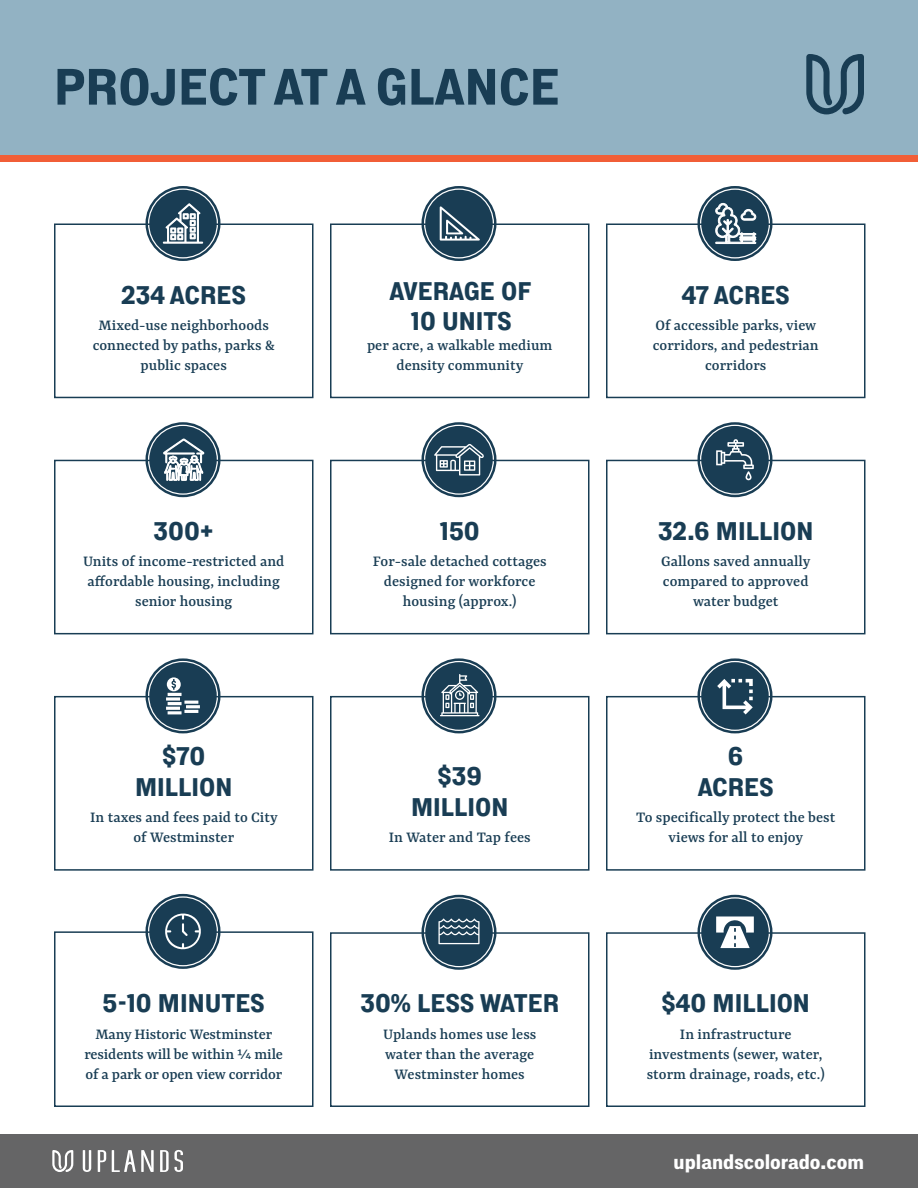
<style>
.page{position:relative;width:918px;height:1188px;background:#fff}
.page>*{position:absolute;margin:0;border:0;box-sizing:border-box;transform-origin:0 0}
.t1{font:700 51px "Lorimer No 2";color:#193d54}
.t2{font:700 25.5px/30.6px "Lorimer No 2";color:#193d54;text-align:center}
.t3{font:700 21px "Lorimer No 2";color:#fff}
.t4{font:500 16.5px/19.8px "Yrsa";color:#193d54;text-align:center}
</style>
<div class="page">
<div style="left:0;top:0;width:918px;height:162px;background:#92b2c3"></div>
<div style="left:0;top:1134px;width:918px;height:54px;background:#656566"></div>
<svg style="left:83px;top:1150px;width:8px;height:22px"></svg>
<svg style="left:98px;top:1150px;width:8px;height:22px"></svg>
<svg style="left:160px;top:1150px;width:23px;height:22px"></svg>
<svg style="left:112px;top:1150px;width:42px;height:22px"></svg>
<svg style="left:52px;top:1150px;width:21px;height:22px"></svg>
<svg style="left:806px;top:54px;width:58px;height:61px"></svg>
<div style="left:606px;top:224px;width:260px;height:174px;border:2px solid #193d54"></div>
<div style="left:54px;top:224px;width:260px;height:174px;border:2px solid #193d54"></div>
<div style="left:330px;top:224px;width:260px;height:174px;border:2px solid #193d54"></div>
<div style="left:54px;top:696px;width:260px;height:175px;border:2px solid #193d54"></div>
<div style="left:330px;top:696px;width:260px;height:175px;border:2px solid #193d54"></div>
<div style="left:330px;top:932px;width:260px;height:175px;border:2px solid #193d54"></div>
<div style="left:606px;top:696px;width:260px;height:175px;border:2px solid #193d54"></div>
<div style="left:606px;top:932px;width:260px;height:175px;border:2px solid #193d54"></div>
<div style="left:54px;top:931px;width:260px;height:176px;border:2px solid #193d54"></div>
<div style="left:149px;top:898px;width:68px;height:67px;background:#193d54;border-radius:50%"></div>
<div style="left:145px;top:894px;width:75px;height:75px;border:2px solid #193d54;border-radius:50%"></div>
<div style="left:151px;top:899px;width:64px;height:65px;border:2px solid #193d54;border-radius:50%"></div>
<div style="left:149px;top:190px;width:68px;height:67px;background:#193d54;border-radius:50%"></div>
<div style="left:145px;top:186px;width:75px;height:75px;border:2px solid #193d54;border-radius:50%"></div>
<div style="left:151px;top:191px;width:64px;height:65px;border:2px solid #193d54;border-radius:50%"></div>
<div style="left:149px;top:662px;width:68px;height:68px;background:#193d54;border-radius:50%"></div>
<div style="left:145px;top:658px;width:75px;height:75px;border:2px solid #193d54;border-radius:50%"></div>
<div style="left:151px;top:663px;width:64px;height:65px;border:2px solid #193d54;border-radius:50%"></div>
<div style="left:425px;top:190px;width:68px;height:67px;background:#193d54;border-radius:50%"></div>
<div style="left:422px;top:186px;width:75px;height:75px;border:2px solid #193d54;border-radius:50%"></div>
<div style="left:427px;top:191px;width:64px;height:65px;border:2px solid #193d54;border-radius:50%"></div>
<div style="left:425px;top:662px;width:68px;height:68px;background:#193d54;border-radius:50%"></div>
<div style="left:422px;top:658px;width:75px;height:75px;border:2px solid #193d54;border-radius:50%"></div>
<div style="left:427px;top:663px;width:64px;height:65px;border:2px solid #193d54;border-radius:50%"></div>
<div style="left:425px;top:899px;width:68px;height:67px;background:#193d54;border-radius:50%"></div>
<div style="left:422px;top:895px;width:75px;height:75px;border:2px solid #193d54;border-radius:50%"></div>
<div style="left:427px;top:900px;width:64px;height:65px;border:2px solid #193d54;border-radius:50%"></div>
<div style="left:701px;top:190px;width:68px;height:67px;background:#193d54;border-radius:50%"></div>
<div style="left:698px;top:186px;width:74px;height:75px;border:2px solid #193d54;border-radius:50%"></div>
<div style="left:703px;top:191px;width:64px;height:65px;border:2px solid #193d54;border-radius:50%"></div>
<div style="left:701px;top:662px;width:68px;height:68px;background:#193d54;border-radius:50%"></div>
<div style="left:698px;top:658px;width:74px;height:75px;border:2px solid #193d54;border-radius:50%"></div>
<div style="left:703px;top:663px;width:64px;height:65px;border:2px solid #193d54;border-radius:50%"></div>
<div style="left:701px;top:899px;width:68px;height:67px;background:#193d54;border-radius:50%"></div>
<div style="left:698px;top:895px;width:74px;height:75px;border:2px solid #193d54;border-radius:50%"></div>
<div style="left:703px;top:900px;width:64px;height:65px;border:2px solid #193d54;border-radius:50%"></div>
<svg style="left:163px;top:203px;width:40px;height:41px"></svg>
<svg style="left:440px;top:206px;width:40px;height:35px"></svg>
<svg style="left:715px;top:203px;width:42px;height:41px"></svg>
<div style="left:54px;top:460px;width:260px;height:174px;border:2px solid #193d54"></div>
<div style="left:330px;top:460px;width:260px;height:174px;border:2px solid #193d54"></div>
<div style="left:606px;top:460px;width:260px;height:174px;border:2px solid #193d54"></div>
<div style="left:149px;top:426px;width:68px;height:67px;background:#193d54;border-radius:50%"></div>
<div style="left:145px;top:422px;width:75px;height:75px;border:2px solid #193d54;border-radius:50%"></div>
<div style="left:151px;top:427px;width:64px;height:65px;border:2px solid #193d54;border-radius:50%"></div>
<div style="left:425px;top:426px;width:68px;height:67px;background:#193d54;border-radius:50%"></div>
<div style="left:422px;top:422px;width:75px;height:75px;border:2px solid #193d54;border-radius:50%"></div>
<div style="left:427px;top:427px;width:64px;height:65px;border:2px solid #193d54;border-radius:50%"></div>
<div style="left:701px;top:426px;width:68px;height:67px;background:#193d54;border-radius:50%"></div>
<div style="left:698px;top:422px;width:74px;height:75px;border:2px solid #193d54;border-radius:50%"></div>
<div style="left:703px;top:427px;width:64px;height:65px;border:2px solid #193d54;border-radius:50%"></div>
<svg style="left:163px;top:438px;width:42px;height:60px"></svg>
<svg style="left:434px;top:444px;width:50px;height:32px"></svg>
<svg style="left:716px;top:439px;width:38px;height:41px"></svg>
<svg style="left:166px;top:677px;width:34px;height:37px"></svg>
<svg style="left:717px;top:679px;width:36px;height:35px"></svg>
<svg style="left:165px;top:913px;width:36px;height:37px"></svg>
<svg style="left:438px;top:919px;width:42px;height:25px"></svg>
<div style="left:0;top:156px;width:918px;height:6px;background:#f15e37"></div>
<svg style="left:716px;top:916px;width:38px;height:32px"></svg>
<svg style="left:440px;top:674px;width:40px;height:42px"></svg>
<p class="t1" style="left:54px;top:57px;width:507px">PROJECT AT A GLANCE</p>
<p class="t2" style="left:122px;top:279px;width:126px">234 ACRES</p>
<p class="t4" style="left:93px;top:316px;width:184px">Mixed-use neighborhoods connected by paths, parks &amp; public spaces</p>
<p class="t2" style="left:154px;top:515px;width:62px">300+</p>
<p class="t4" style="left:83px;top:552px;width:203px">Units of income-restricted and affordable housing, including senior housing</p>
<p class="t2" style="left:135px;top:741px;width:99px">$70<br>MILLION</p>
<p class="t4" style="left:90px;top:808px;width:189px">In taxes and fees paid to City of Westminster</p>
<p class="t2" style="left:103px;top:988px;width:164px">5-10 MINUTES</p>
<p class="t4" style="left:84px;top:1025px;width:200px">Many Historic Westminster residents will be within ¼ mile of a park or open view corridor</p>
<p class="t2" style="left:390px;top:275px;width:144px">AVERAGE OF<br>10 UNITS</p>
<p class="t4" style="left:367px;top:336px;width:187px">per acre, a walkable medium density community</p>
<p class="t2" style="left:440px;top:515px;width:42px">150</p>
<p class="t4" style="left:373px;top:552px;width:175px">For-sale detached cottages designed for workforce housing (approx.)</p>
<p class="t2" style="left:411px;top:760px;width:99px">$39<br>MILLION</p>
<p class="t4" style="left:389px;top:828px;width:143px">In Water and Tap fees</p>
<p class="t2" style="left:360px;top:988px;width:200px">30% LESS WATER</p>
<p class="t4" style="left:383px;top:1025px;width:155px">Uplands homes use less water than the average<br>Westminster homes</p>
<p class="t2" style="left:682px;top:279px;width:110px">47 ACRES</p>
<p class="t4" style="left:653px;top:316px;width:167px">Of accessible parks, view corridors, and pedestrian corridors</p>
<p class="t2" style="left:658px;top:515px;width:157px">32.6 MILLION</p>
<p class="t4" style="left:661px;top:552px;width:151px">Gallons saved annually compared to approved water budget</p>
<p class="t2" style="left:698px;top:741px;width:78px">6<br>ACRES</p>
<p class="t4" style="left:636px;top:808px;width:201px">To specifically protect the best views for all to enjoy</p>
<p class="t2" style="left:662px;top:988px;width:150px">$40 MILLION</p>
<p class="t4" style="left:647px;top:1025px;width:179px">In infrastructure investments (sewer, water, storm drainage, roads, etc.)</p>
<p class="t3" style="left:674px;top:1150px;width:192px">uplandscolorado.com</p>
</div>
